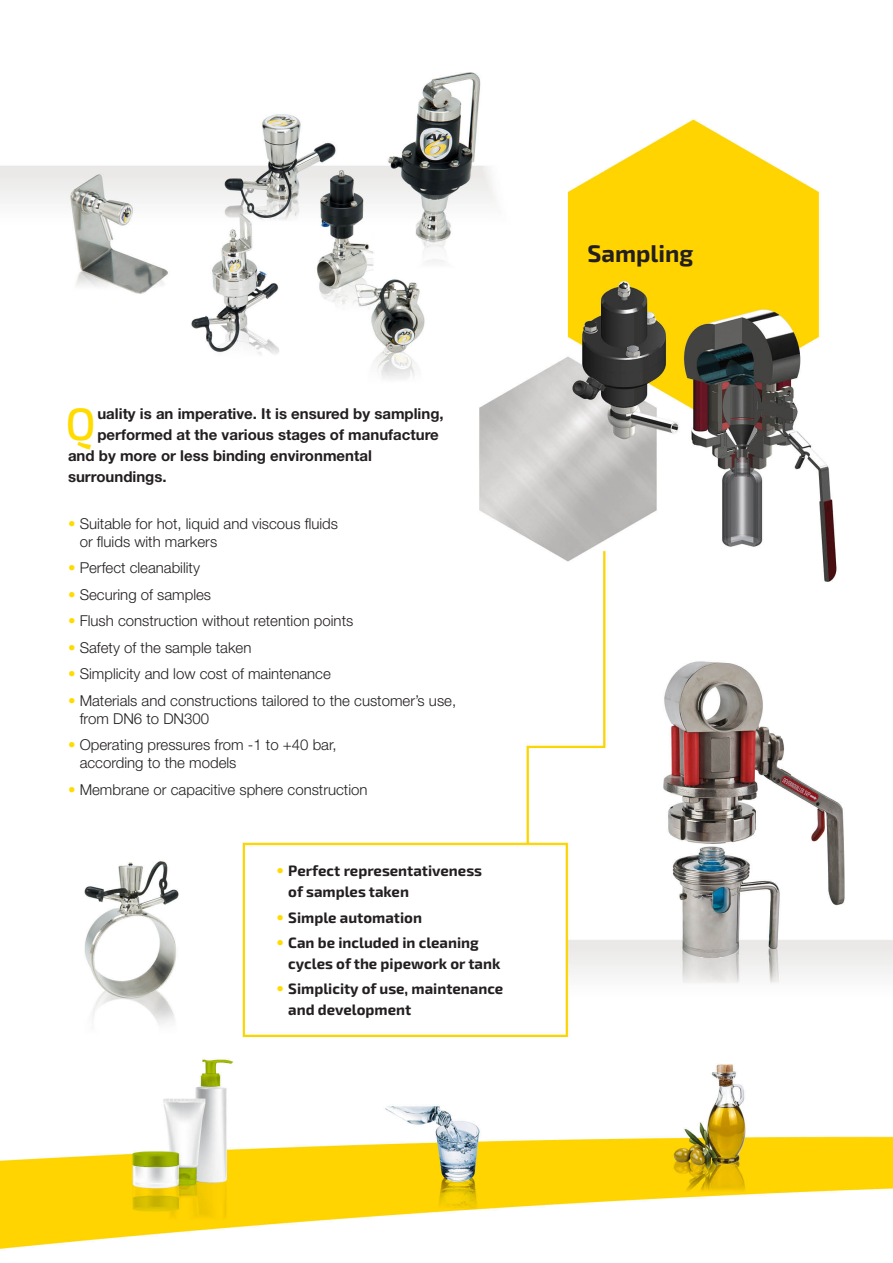
<style>
.page{position:relative;width:893px;height:1263px;background:#fff}
.page>*{position:absolute;margin:0;border:0;box-sizing:border-box;transform-origin:0 0}
.t1{font:500 45.45px "Exo 2.0";color:#ffdc01}
.t2{font:700 24px "Exo 2.0";color:#231f20}
.t3{font:300 15px/18px "Helvetica Neue LT";color:#231f20}
.t4{font:700 15px/21px "Exo 2.0";color:#231f20}
.t5{font:700 15px "Helvetica Neue LT";color:#231f20}
.s1{color:#ffdc01}
.s2{font-family:"Helvetica Neue LT";font-weight:400;color:#ffdc01}
</style>
<div class="page">
<img style="left:0;top:72px;width:893px;height:1178px">
<p class="t1" style="left:66px;top:398px;width:32px">Q</p>
<p class="t5" style="left:97px;top:405px;width:348px">uality is an imperative. It is ensured by sampling,</p>
<p class="t5" style="left:97px;top:426px;width:343px">performed at the various stages of manufacture</p>
<p class="t5" style="left:68px;top:447px;width:305px">and by more or less binding environmental</p>
<p class="t5" style="left:68px;top:468px;width:100px">surroundings.</p>
<p class="t3" style="left:80px;top:514px;width:260px;text-indent:-12px"><span class="s1">•</span> Suitable for hot, liquid and viscous fluids or fluids with markers</p>
<p class="t3" style="left:68px;top:559px;width:133px"><span class="s1">•</span> Perfect cleanability</p>
<p class="t3" style="left:68px;top:585px;width:145px"><span class="s1">•</span> Securing of samples</p>
<p class="t3" style="left:68px;top:612px;width:287px"><span class="s1">•</span> Flush construction without retention points</p>
<p class="t3" style="left:68px;top:638px;width:185px"><span class="s1">•</span> Safety of the sample taken</p>
<p class="t3" style="left:68px;top:665px;width:264px"><span class="s1">•</span> Simplicity and low cost of maintenance</p>
<p class="t3" style="left:80px;top:691px;width:378px;text-indent:-12px"><span class="s1">•</span> Materials and constructions tailored to the customer’s use, from DN6 to DN300</p>
<p class="t3" style="left:80px;top:736px;width:258px;text-indent:-12px"><span class="s1">•</span> Operating pressures from -1 to +40 bar, according to the models</p>
<p class="t3" style="left:68px;top:780px;width:301px"><span class="s1">•</span> Membrane or capacitive sphere construction</p>
<p class="t4" style="left:288px;top:861px;width:195px;text-indent:-12px"><span class="s2">•</span> Perfect representativeness of samples taken</p>
<p class="t4" style="left:277px;top:907px;width:147px"><span class="s2">•</span> Simple automation</p>
<p class="t4" style="left:288px;top:932px;width:214px;text-indent:-12px"><span class="s2">•</span> Can be included in cleaning cycles of the pipework or tank</p>
<p class="t4" style="left:288px;top:979px;width:216px;text-indent:-12px"><span class="s2">•</span> Simplicity of use, maintenance and development</p>
<p class="t2" style="left:587px;top:239px;width:107px">Sampling</p>
</div>
